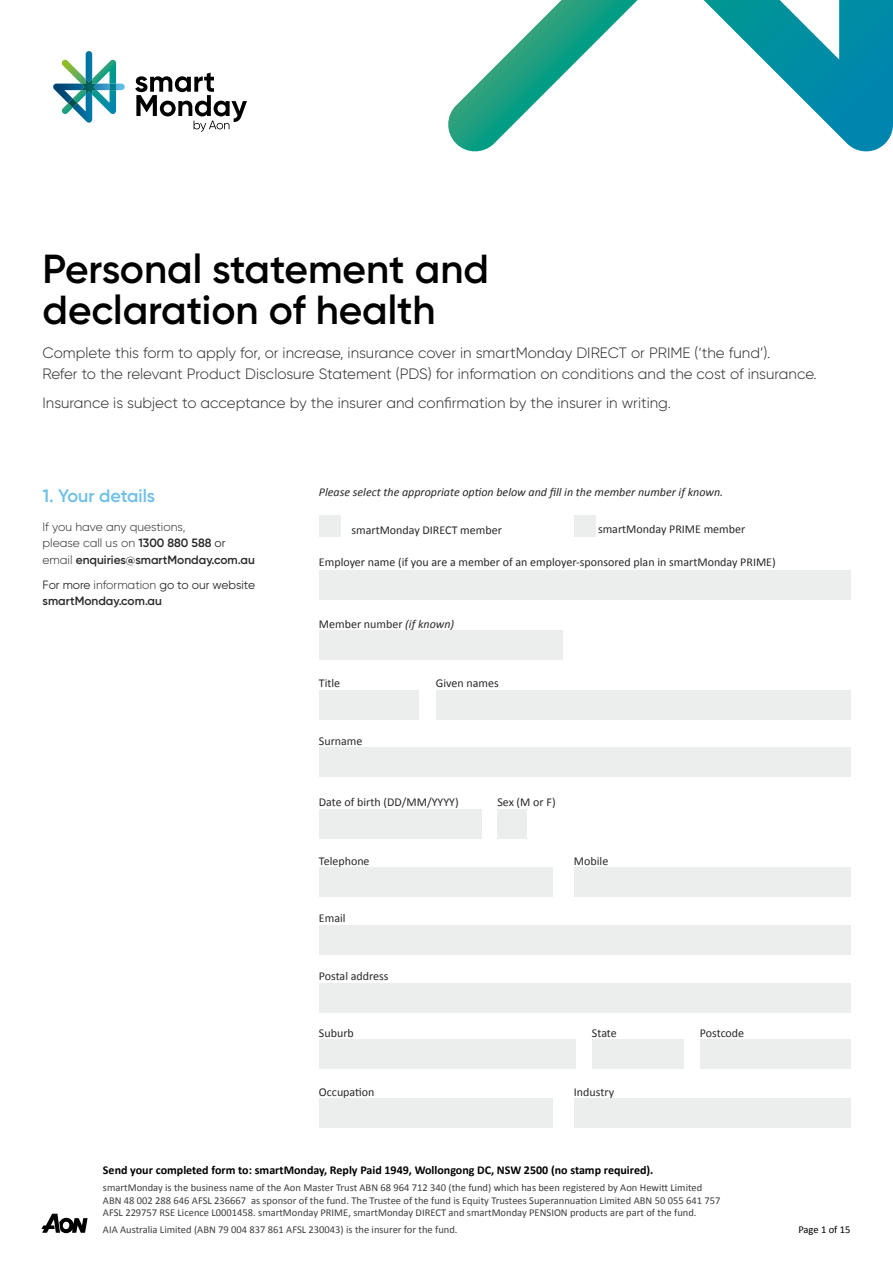
<style>
.page{position:relative;width:893px;height:1263px;background:#fff}
.page>*{position:absolute;margin:0;border:0;box-sizing:border-box;transform-origin:0 0}
.t1{font:600 40.5px/40.5px "Gilroy";color:#000}
.t2{font:600 18px "Gilroy";color:#6bbfe8}
.t3{font:300 15px/21px "Gilroy";color:#282829}
.t4{font:12px "Calibri";color:#282829}
.t5{font:700 12px "Calibri";color:#000}
.t6{font:300 12px/16.5px "Gilroy";color:#282829}
.t7{font:italic 12px "Calibri";color:#282829}
.t8{font:12px/16.5px "Gilroy";color:#282829}
.t9{font:10.5px/12.6px "Calibri";color:#3e3d40}
.t10{font:10.5px "Calibri";color:#000}
.s1{font-weight:600}
.s2{font-weight:400}
.s3{font-weight:300}
.s4{font-style:italic}
</style>
<div class="page">
<svg style="left:53px;top:51px;width:72px;height:72px"></svg>
<img style="left:68px;top:79px;width:48px;height:29px">
<svg style="left:135px;top:73px;width:112px;height:59px"></svg>
<svg style="left:448px;top:0;width:445px;height:152px"></svg>
<svg style="left:41px;top:1214px;width:47px;height:19px"></svg>
<div style="left:319px;top:516px;width:21px;height:21px;background:#eceded"></div>
<div style="left:319px;top:570px;width:531px;height:30px;background:#eceded"></div>
<div style="left:319px;top:631px;width:244px;height:29px;background:#eceded"></div>
<div style="left:319px;top:690px;width:99px;height:30px;background:#eceded"></div>
<div style="left:436px;top:690px;width:414px;height:30px;background:#eceded"></div>
<div style="left:319px;top:747px;width:531px;height:30px;background:#eceded"></div>
<div style="left:319px;top:809px;width:162px;height:30px;background:#eceded"></div>
<div style="left:497px;top:809px;width:30px;height:29px;background:#eceded"></div>
<div style="left:319px;top:867px;width:234px;height:30px;background:#eceded"></div>
<div style="left:574px;top:867px;width:276px;height:30px;background:#eceded"></div>
<div style="left:319px;top:925px;width:531px;height:30px;background:#eceded"></div>
<div style="left:319px;top:983px;width:531px;height:29px;background:#eceded"></div>
<div style="left:319px;top:1039px;width:256px;height:29px;background:#eceded"></div>
<div style="left:592px;top:1039px;width:91px;height:30px;background:#eceded"></div>
<div style="left:700px;top:1039px;width:150px;height:30px;background:#eceded"></div>
<div style="left:319px;top:1098px;width:234px;height:30px;background:#eceded"></div>
<div style="left:574px;top:1098px;width:276px;height:30px;background:#eceded"></div>
<div style="left:574px;top:515px;width:21px;height:21px;background:#eceded"></div>
<h1 class="t1" style="left:43px;top:249px;width:448px">Personal statement and declaration of health</h1>
<h3 class="t3" style="left:43px;top:342px;width:776px">Complete this form to apply for, or increase, insurance cover in smartMonday DIRECT or PRIME (‘the fund’).<br>Refer to the relevant Product Disclosure Statement (PDS) for information on conditions and the cost of insurance.</h3>
<h3 class="t3" style="left:43px;top:392px;width:630px">Insurance is subject to acceptance by the insurer and confirmation by the insurer in writing.</h3>
<h2 class="t2" style="left:43px;top:484px;width:114px">1. Your details</h2>
<p class="t6" style="left:43px;top:518px;width:214px">If you have any questions,<br>please call us on <span class="s1">1300 880 588</span> <span class="s2">or </span>email <span class="s1">enquiries@smartMonday.com.au</span></p>
<p class="t8" style="left:43px;top:576px;width:214px">For more <span class="s3">information</span> go to our website <span class="s1">smartMonday.com.au</span></p>
<p class="t7" style="left:319px;top:484px;width:406px">Please select the appropriate option below and fill in the member number if known.</p>
<p class="t4" style="left:351px;top:523px;width:152px">smartMonday DIRECT member</p>
<p class="t4" style="left:319px;top:555px;width:458px">Employer name (if you are a member of an employer-sponsored plan in smartMonday PRIME)</p>
<p class="t4" style="left:598px;top:522px;width:149px">smartMonday PRIME member</p>
<p class="t4" style="left:319px;top:616px;width:137px">Member number <span class="s4">(if known)</span></p>
<p class="t4" style="left:319px;top:676px;width:23px">Title</p>
<p class="t4" style="left:436px;top:676px;width:64px">Given names</p>
<p class="t4" style="left:319px;top:734px;width:45px">Surname</p>
<p class="t4" style="left:319px;top:794px;width:141px">Date of birth (DD/MM/YYYY)</p>
<p class="t4" style="left:497px;top:794px;width:60px">Sex (M or F)</p>
<p class="t4" style="left:319px;top:853px;width:52px">Telephone</p>
<p class="t4" style="left:574px;top:853px;width:36px">Mobile</p>
<p class="t4" style="left:319px;top:910px;width:28px">Email</p>
<p class="t4" style="left:319px;top:969px;width:71px">Postal address</p>
<p class="t4" style="left:319px;top:1025px;width:36px">Suburb</p>
<p class="t4" style="left:592px;top:1025px;width:26px">State</p>
<p class="t4" style="left:700px;top:1025px;width:46px">Postcode</p>
<p class="t4" style="left:319px;top:1084px;width:57px">Occupation</p>
<p class="t4" style="left:574px;top:1084px;width:42px">Industry</p>
<p class="t5" style="left:103px;top:1162px;width:552px">Send your completed form to: smartMonday, Reply Paid 1949, Wollongong DC, NSW 2500 (no stamp required).</p>
<p class="t9" style="left:103px;top:1181px;width:619px">smartMonday is the business name of the Aon Master Trust ABN 68 964 712 340 (the fund) which has been registered by Aon Hewitt Limited<br>ABN 48 002 288 646 AFSL 236667 as sponsor of the fund. The Trustee of the fund is Equity Trustees Superannuation Limited ABN 50 055 641 757<br>AFSL 229757 RSE Licence L0001458. smartMonday PRIME, smartMonday DIRECT and smartMonday PENSION products are part of the fund.</p>
<p class="t9" style="left:103px;top:1223px;width:356px">AIA Australia Limited (ABN 79 004 837 861 AFSL 230043) is the insurer for the fund.</p>
<p class="t10" style="left:798px;top:1223px;width:54px">Page 1 of 15</p>
</div>
